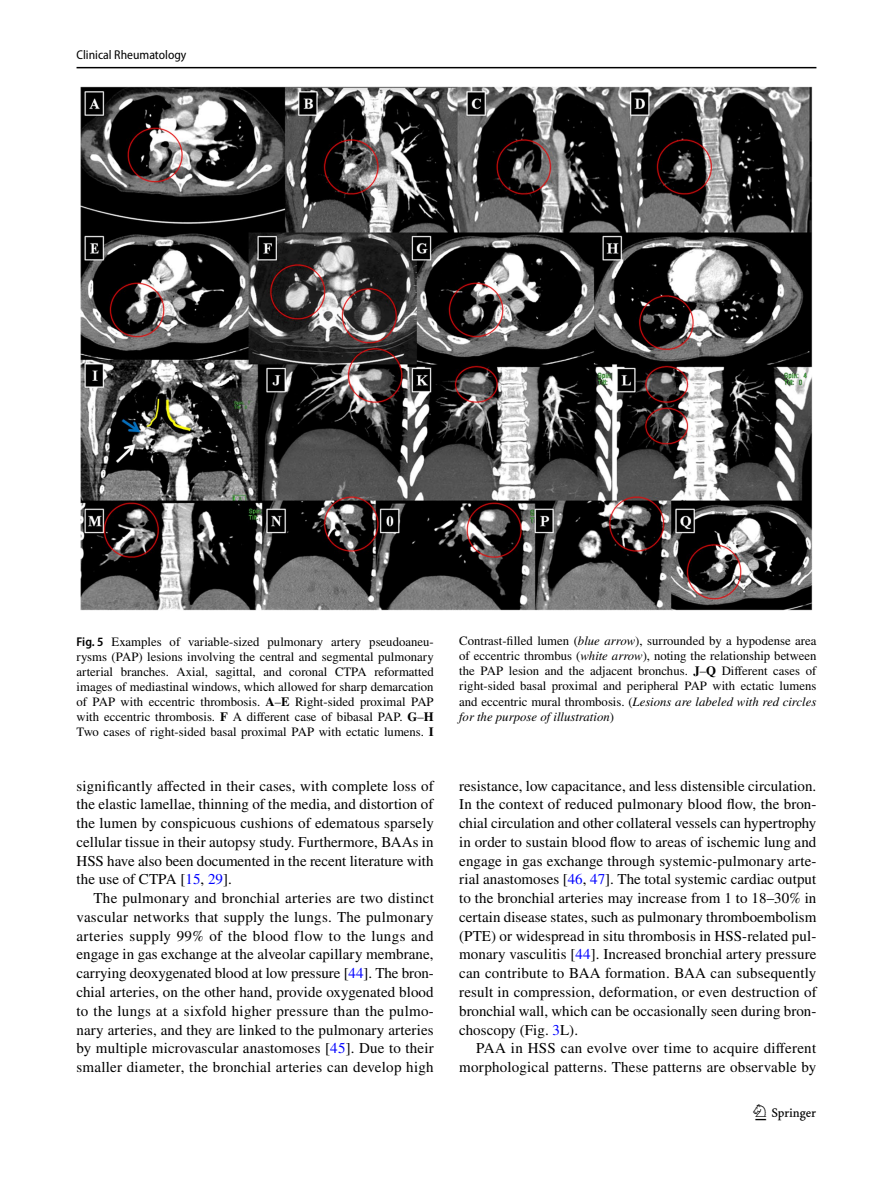
<style>
.page{position:relative;width:893px;height:1187px;background:#fff}
.page>*{position:absolute;margin:0;border:0;box-sizing:border-box;transform-origin:0 0}
.t1{font:22.5px "Springnew Regular 3";color:#000}
.t2{font:15px/18.8px "STIX";letter-spacing:.015em;color:#000;text-align:justify}
.t3{font:12.75px/15px "STIX";color:#000;text-align:justify}
.t4{font:semi-condensed 12.75px "Myriad Pro";color:#000}
.s1{font-family:"Myriad Pro";font-weight:600;font-stretch:semi-condensed}
.s2{font-weight:700}
.s3{font-style:italic}
.s4{color:#00f}
</style>
<div class="page">
<hr style="left:77px;top:67px;width:739px;height:1px;background:#000">
<img style="left:81px;top:87px;width:731px;height:523px">
<p class="t4" style="left:77px;top:48px;width:111px">Clinical Rheumatology</p>
<p class="t3" style="left:77px;top:634px;width:359px"><span class="s1">Fig. 5</span> Examples of variable-sized pulmonary artery pseudoaneu&shy;rysms (PAP) lesions involving the central and segmental pulmonary arterial branches. Axial, sagittal, and coronal CTPA reformatted images of mediastinal windows, which allowed for sharp demarcation of PAP with eccentric thrombosis. <span class="s2">A</span>–<span class="s2">E</span> Right-sided proximal PAP with eccentric thrombosis. <span class="s2">F</span> A different case of bibasal PAP. <span class="s2">G</span>–<span class="s2">H </span>Two cases of right-sided basal proximal PAP with ectatic lumens. <span class="s2">I</span></p>
<p class="t3" style="left:459px;top:634px;width:359px">Contrast-filled lumen (<span class="s3">blue arrow</span>), surrounded by a hypodense area of eccentric thrombus (<span class="s3">white arrow</span>), noting the relationship between the PAP lesion and the adjacent bronchus. <span class="s2">J</span>–<span class="s2">Q</span> Different cases of right-sided basal proximal and peripheral PAP with ectatic lumens and eccentric mural thrombosis. (<span class="s3">Lesions are labeled with red circles for the purpose of illustration</span>)</p>
<p class="t2" style="left:77px;top:777px;width:359px">significantly affected in their cases, with complete loss of the elastic lamellae, thinning of the media, and distortion of the lumen by conspicuous cushions of edematous sparsely cellular tissue in their autopsy study. Furthermore, BAAs in HSS have also been documented in the recent literature with the use of CTPA [<span class="s4">15</span>, <span class="s4">29</span>].</p>
<p class="t2" style="left:77px;top:889px;width:359px;text-indent:17px">The pulmonary and bronchial arteries are two distinct vascular networks that supply the lungs. The pulmonary arteries supply 99% of the blood flow to the lungs and engage in gas exchange at the alveolar capillary membrane, carrying deoxygenated blood at low pressure [<span class="s4">44</span>]. The bron&shy;chial arteries, on the other hand, provide oxygenated blood to the lungs at a sixfold higher pressure than the pulmo&shy;nary arteries, and they are linked to the pulmonary arteries by multiple microvascular anastomoses [<span class="s4">45</span>]. Due to their smaller diameter, the bronchial arteries can develop high</p>
<p class="t2" style="left:459px;top:777px;width:359px">resistance, low capacitance, and less distensible circulation.<br>In the context of reduced pulmonary blood flow, the bron&shy;chial circulation and other collateral vessels can hypertrophy in order to sustain blood flow to areas of ischemic lung and engage in gas exchange through systemic-pulmonary arte&shy;rial anastomoses [<span class="s4">46</span>, <span class="s4">47</span>]. The total systemic cardiac output to the bronchial arteries may increase from 1 to 18–30% in certain disease states, such as pulmonary thromboembolism (PTE) or widespread in situ thrombosis in HSS-related pul&shy;monary vasculitis [<span class="s4">44</span>]. Increased bronchial artery pressure can contribute to BAA formation. BAA can subsequently result in compression, deformation, or even destruction of bronchial wall, which can be occasionally seen during bron&shy;choscopy (Fig. <span class="s4">3</span>L).</p>
<p class="t2" style="left:459px;top:1039px;width:358px;text-align:right">PAA in HSS can evolve over time to acquire different morphological patterns. These patterns are observable by</p>
<h1 class="t1" style="left:755px;top:1104px;width:62px">1 3</h1>
</div>
